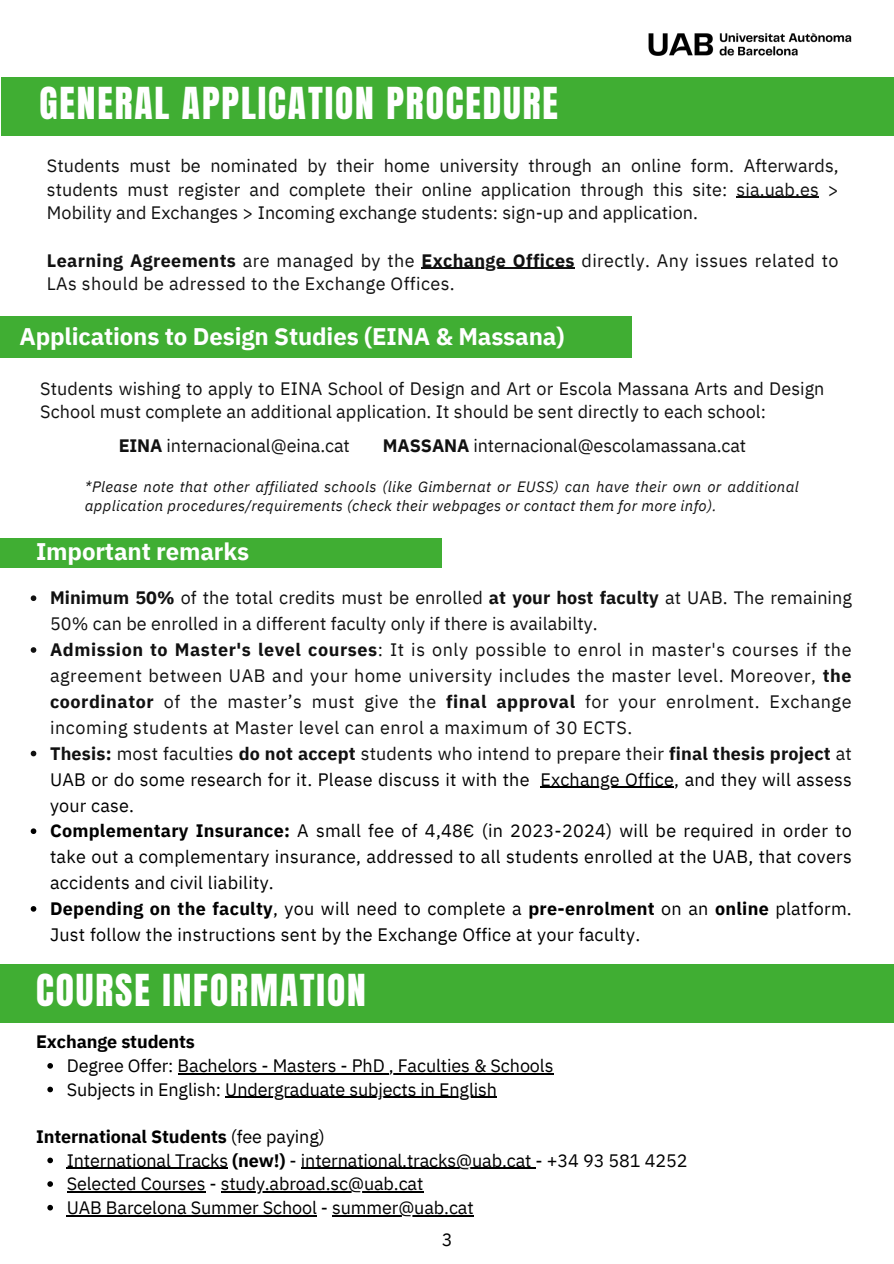
<style>
.page{position:relative;width:894px;height:1264px;background:#fff}
.page>*{position:absolute;margin:0;border:0;box-sizing:border-box;transform-origin:0 0}
.t1{font:37.5px "Anton";letter-spacing:.05em;color:#fff}
.t2{font:700 24px "IBM Plex Sans";letter-spacing:-.005em;color:#fff}
.t3{font:18px/25.8px "IBM Plex Sans";letter-spacing:.005em;color:#111}
.t4{font:18px/25.8px "IBM Plex Sans";letter-spacing:.01em;color:#000}
.t5{font:700 18px "IBM Plex Sans";letter-spacing:-.005em;color:#000}
.t6{font:italic 15px/19.2px "IBM Plex Sans";letter-spacing:.02em;color:#111}
.s1{font-weight:700}
.s2{font-weight:700;color:#111}
.s3{color:#111}
.s4{font-weight:400}
</style>
<div class="page">
<div style="left:1px;top:77px;width:892px;height:58px;background:#40ae33"></div>
<div style="left:0;top:963px;width:893px;height:59px;background:#40ae33"></div>
<div style="left:0;top:317px;width:631px;height:41px;background:#40ae33"></div>
<div style="left:0;top:538px;width:442px;height:29px;background:#40ae33"></div>
<svg style="left:31px;top:595px;width:5px;height:6px"></svg>
<svg style="left:31px;top:647px;width:5px;height:5px"></svg>
<svg style="left:31px;top:750px;width:5px;height:6px"></svg>
<hr style="left:540px;top:786px;width:134px;height:1px;background:#000">
<svg style="left:31px;top:828px;width:5px;height:6px"></svg>
<svg style="left:31px;top:906px;width:5px;height:5px"></svg>
<hr style="left:736px;top:197px;width:82px;height:1px;background:#111">
<hr style="left:421px;top:268px;width:154px;height:1px;background:#111">
<svg style="left:47px;top:1063px;width:6px;height:5px"></svg>
<hr style="left:177px;top:1073px;width:84px;height:1px;background:#000">
<hr style="left:272px;top:1073px;width:64px;height:1px;background:#000">
<hr style="left:347px;top:1073px;width:41px;height:1px;background:#000">
<hr style="left:397px;top:1073px;width:156px;height:1px;background:#000">
<svg style="left:47px;top:1086px;width:6px;height:6px"></svg>
<hr style="left:225px;top:1096px;width:272px;height:1px;background:#000">
<svg style="left:47px;top:1157px;width:6px;height:6px"></svg>
<hr style="left:67px;top:1167px;width:161px;height:1px;background:#000">
<hr style="left:301px;top:1167px;width:234px;height:1px;background:#000">
<svg style="left:47px;top:1181px;width:6px;height:5px"></svg>
<hr style="left:67px;top:1191px;width:138px;height:1px;background:#000">
<hr style="left:221px;top:1191px;width:202px;height:1px;background:#000">
<svg style="left:47px;top:1204px;width:6px;height:6px"></svg>
<hr style="left:67px;top:1214px;width:250px;height:2px;background:#000">
<hr style="left:332px;top:1214px;width:141px;height:2px;background:#000">
<img style="left:648px;top:33px;width:204px;height:23px">
<h4 class="t1" style="left:39px;top:76px;width:520px">GENERAL APPLICATION PROCEDURE</h4>
<p class="t3" style="left:47px;top:153px;width:793px;line-height:23.7px;text-align:justify">Students must be nominated by their home university through an online form. Afterwards, students must register and complete their online application through this site: sia.uab.es &gt; Mobility and Exchanges &gt; Incoming exchange students: sign-up and application.</p>
<p class="t3" style="left:47px;top:247px;width:792px"><span class="s1">Learning Agreements</span> are managed by the <span class="s1">Exchange Offices</span> directly. Any issues related to</p>
<h1 class="t3" style="left:47px;top:271px;width:409px">LAs should be adressed to the Exchange Offices.</h1>
<h4 class="t2" style="left:19px;top:320px;width:546px">Applications to Design Studies (EINA &amp; Massana)</h4>
<p class="t3" style="left:40px;top:376px;width:785px;line-height:23.7px">Students wishing to apply to EINA School of Design and Art or Escola Massana Arts and Design<br>School must complete an additional application. It should be sent directly to each school:</p>
<p class="t3" style="left:119px;top:432px;width:232px"><span class="s1">EINA</span> internacional@eina.cat</p>
<p class="t3" style="left:383px;top:432px;width:364px"><span class="s1">MASSANA</span> internacional@escolamassana.cat</p>
<p class="t6" style="left:85px;top:477px;width:715px">*Please note that other affiliated schools (like Gimbernat or EUSS) can have their own or additional application procedures/requirements (check their webpages or contact them for more info).</p>
<h1 class="t2" style="left:36px;top:536px;width:214px">Important remarks</h1>
<h2 class="t3" style="left:50px;top:584px;width:803px"><span class="s1">Minimum 50%</span> of the total credits must be enrolled <span class="s1">at your host faculty</span> at UAB. The remaining<br>50% can be enrolled in a different faculty only if there is availabilty.</h2>
<h4 class="t3" style="left:50px;top:636px;width:802px;text-align:justify"><span class="s1">Admission to Master's level courses</span>: It is only possible to enrol in master's courses if the agreement between UAB and your home university includes the master level. Moreover, <span class="s1">the coordinator</span> of the master’s must give the <span class="s1">final approval</span> for your enrolment. Exchange incoming students at Master level can enrol a maximum of 30 ECTS.</h4>
<p class="t4" style="left:50px;top:740px;width:803px"><span class="s2">Thesis:</span> <span class="s3">most faculties</span> <span class="s2">do not accept</span> <span class="s3">students who intend to prepare their</span> <span class="s2">final thesis project</span> <span class="s3">at<br></span>UAB or do some research for it. Please discuss it with the</p>
<h2 class="t4" style="left:540px;top:766px;width:313px">Exchange Office, and they will assess</h2>
<h2 class="t4" style="left:50px;top:791px;width:803px">your case.<br><span class="s1">Complementary Insurance:</span> A small fee of 4,48€ (in 2023-2024) will be required in order to take out a complementary insurance, addressed to all students enrolled at the UAB, that covers accidents and civil liability.<br><span class="s1">Depending on the faculty</span>, you will need to complete a <span class="s1">pre-enrolment</span> on an <span class="s1">online</span> platform.</h2>
<p class="t4" style="left:50px;top:921px;width:591px">Just follow the instructions sent by the Exchange Office at your faculty.</p>
<p class="t1" style="left:36px;top:963px;width:331px">COURSE INFORMATION</p>
<h3 class="t5" style="left:36px;top:1029px;width:160px">Exchange students</h3>
<p class="t4" style="left:67px;top:1052px;width:488px">Degree Offer: Bachelors - Masters - PhD , Faculties &amp; Schools</p>
<p class="t4" style="left:67px;top:1076px;width:432px">Subjects in English: Undergraduate subjects in English</p>
<h4 class="t5" style="left:36px;top:1124px;width:290px">International Students <span class="s4">(fee paying)</span></h4>
<p class="t4" style="left:67px;top:1146px;width:622px">International Tracks <span class="s1">(new!)</span> - international.tracks@uab.cat - +34 93 581 4252</p>
<p class="t4" style="left:67px;top:1170px;width:358px">Selected Courses - study.abroad.sc@uab.cat</p>
<p class="t4" style="left:442px;top:1190px;width:33px;line-height:32.1px;text-indent:-375px">UAB Barcelona Summer School - summer@uab.cat<br>3</p>
</div>
